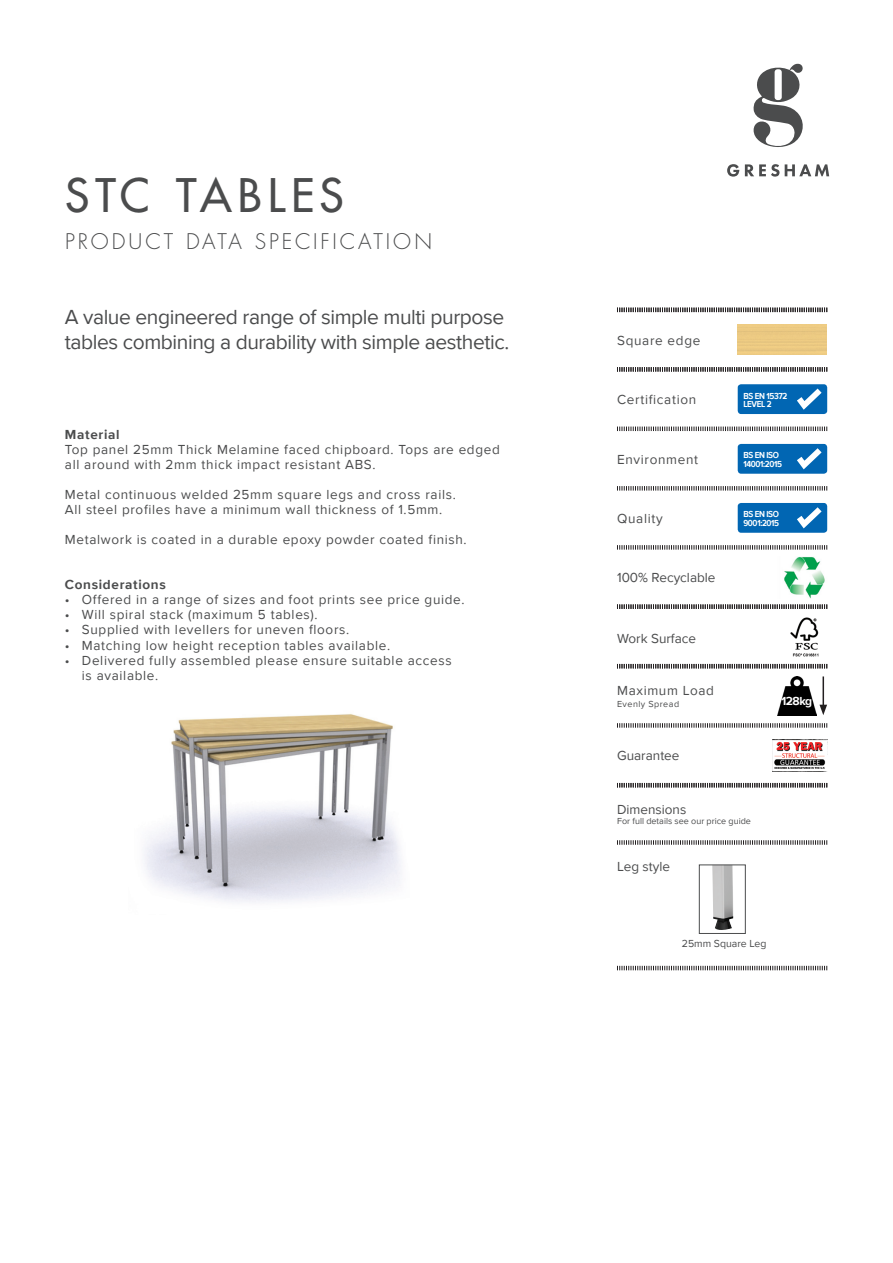
<style>
.page{position:relative;width:893px;height:1263px;background:#fff}
.page>*{position:absolute;margin:0;border:0;box-sizing:border-box;transform-origin:0 0}
.t1{font:45px "Futura LT";letter-spacing:.13em;color:#4b4c4d}
.t2{font:21px/25.2px "Proxima Nova";letter-spacing:-.02em;color:#4b4c4d}
.t3{font:300 21px "Futura LT";letter-spacing:.135em;color:#4b4c4d}
.t4{font:13.5px/15px "Proxima Nova";letter-spacing:.05em;color:#4b4c4d}
.t5{font:13.5px "Proxima Nova";color:#4b4c4d}
.t6{font:700 13.5px "Proxima Nova";letter-spacing:.05em;color:#4b4c4d}
.t7{font:700 12px "Proxima Nova";letter-spacing:-.04em;color:#fff}
.t8{font:10.5px "Proxima Nova";color:#4b4c4d}
.t9{font:700 9px "Proxima Nova";letter-spacing:-.04em;color:#fff;scale:.9 1}
.t10{font:9px "Proxima Nova";color:#4b4c4d}
.t11{font:9px "Proxima Nova";letter-spacing:.05em;color:#4b4c4d}
</style>
<div class="page">
<svg style="left:727px;top:164px;width:12px;height:13px"></svg>
<svg style="left:745px;top:164px;width:34px;height:13px"></svg>
<svg style="left:785px;top:164px;width:44px;height:12px"></svg>
<svg style="left:753px;top:63px;width:50px;height:84px"></svg>
<svg style="left:617px;top:308px;width:210px;height:4px"></svg>
<svg style="left:617px;top:367px;width:210px;height:5px"></svg>
<svg style="left:617px;top:427px;width:210px;height:4px"></svg>
<svg style="left:617px;top:604px;width:210px;height:5px"></svg>
<svg style="left:617px;top:486px;width:210px;height:5px"></svg>
<svg style="left:617px;top:545px;width:210px;height:5px"></svg>
<svg style="left:617px;top:664px;width:210px;height:4px"></svg>
<svg style="left:617px;top:723px;width:210px;height:5px"></svg>
<svg style="left:617px;top:783px;width:210px;height:4px"></svg>
<svg style="left:617px;top:840px;width:210px;height:5px"></svg>
<svg style="left:617px;top:966px;width:210px;height:4px"></svg>
<img style="left:784px;top:557px;width:41px;height:41px">
<div style="left:738px;top:384px;width:89px;height:30px;background:#0166b3;border-radius:3px"></div>
<div style="left:738px;top:444px;width:89px;height:30px;background:#0166b3;border-radius:3px"></div>
<div style="left:738px;top:503px;width:89px;height:30px;background:#0166b3;border-radius:3px"></div>
<svg style="left:791px;top:384px;width:37px;height:30px"></svg>
<svg style="left:791px;top:443px;width:37px;height:31px"></svg>
<svg style="left:791px;top:503px;width:37px;height:30px"></svg>
<img style="left:772px;top:740px;width:55px;height:31px">
<img style="left:790px;top:617px;width:29px;height:40px">
<img style="left:777px;top:676px;width:39px;height:39px">
<hr style="left:822px;top:676px;width:2px;height:31px;background:#231f20">
<svg style="left:819px;top:705px;width:8px;height:10px"></svg>
<img style="left:712px;top:866px;width:21px;height:64px">
<div style="left:699px;top:864px;width:47px;height:70px;border:1px solid #4b4c4d"></div>
<img style="left:144px;top:713px;width:257px;height:189px">
<p class="t1" style="left:65px;top:166px;width:280px">STC TABLES</p>
<p class="t3" style="left:65px;top:228px;width:368px">PRODUCT DATA SPECIFICATION</p>
<p class="t2" style="left:65px;top:305px;width:446px">A value engineered range of simple multi purpose tables combining a durability with simple aesthetic.</p>
<p class="t6" style="left:65px;top:427px;width:56px">Material</p>
<p class="t4" style="left:65px;top:443px;width:436px">Top panel 25mm Thick Melamine faced chipboard. Tops are edged all around with 2mm thick impact resistant ABS.</p>
<p class="t4" style="left:65px;top:488px;width:392px">Metal continuous welded 25mm square legs and cross rails.</p>
<p class="t4" style="left:65px;top:503px;width:379px">All steel profiles have a minimum wall thickness of 1.5mm.</p>
<p class="t4" style="left:65px;top:533px;width:403px">Metalwork is coated in a durable epoxy powder coated finish.</p>
<p class="t6" style="left:65px;top:577px;width:103px">Considerations</p>
<p class="t4" style="left:65px;top:593px;width:401px">• Offered in a range of sizes and foot prints see price guide.</p>
<p class="t4" style="left:65px;top:608px;width:254px">• Will spiral stack (maximum 5 tables).</p>
<p class="t4" style="left:65px;top:623px;width:286px">• Supplied with levellers for uneven floors.</p>
<p class="t4" style="left:65px;top:638px;width:327px">• Matching low height reception tables available.</p>
<p class="t4" style="left:65px;top:653px;width:388px">• Delivered fully assembled please ensure suitable access</p>
<p class="t4" style="left:82px;top:668px;width:78px">is available.</p>
<p class="t4" style="left:617px;top:333px;width:85px">Square edge</p>
<p class="t4" style="left:617px;top:393px;width:81px">Certification</p>
<p class="t4" style="left:617px;top:452px;width:83px">Environment</p>
<p class="t4" style="left:617px;top:511px;width:47px">Quality</p>
<p class="t5" style="left:617px;top:570px;width:100px">100% Recyclable</p>
<p class="t5" style="left:617px;top:630px;width:81px">Work Surface</p>
<p class="t9" style="left:743px;top:390px;width:50px">BS EN 15372</p>
<p class="t9" style="left:743px;top:398px;width:33px">LEVEL 2</p>
<p class="t9" style="left:743px;top:450px;width:41px">BS EN ISO</p>
<p class="t9" style="left:743px;top:458px;width:45px">14001:2015</p>
<p class="t9" style="left:743px;top:509px;width:41px">BS EN ISO</p>
<p class="t9" style="left:743px;top:517px;width:41px">9001:2015</p>
<p class="t4" style="left:617px;top:683px;width:98px">Maximum Load</p>
<p class="t11" style="left:617px;top:699px;width:64px">Evenly Spread</p>
<p class="t7" style="left:781px;top:694px;width:32px">128kg</p>
<p class="t5" style="left:617px;top:747px;width:64px">Guarantee</p>
<p class="t5" style="left:617px;top:801px;width:71px">Dimensions</p>
<p class="t10" style="left:617px;top:816px;width:135px">For full details see our price guide</p>
<p class="t5" style="left:617px;top:858px;width:54px">Leg style</p>
<p class="t8" style="left:682px;top:937px;width:86px">25mm Square Leg</p>
</div>
